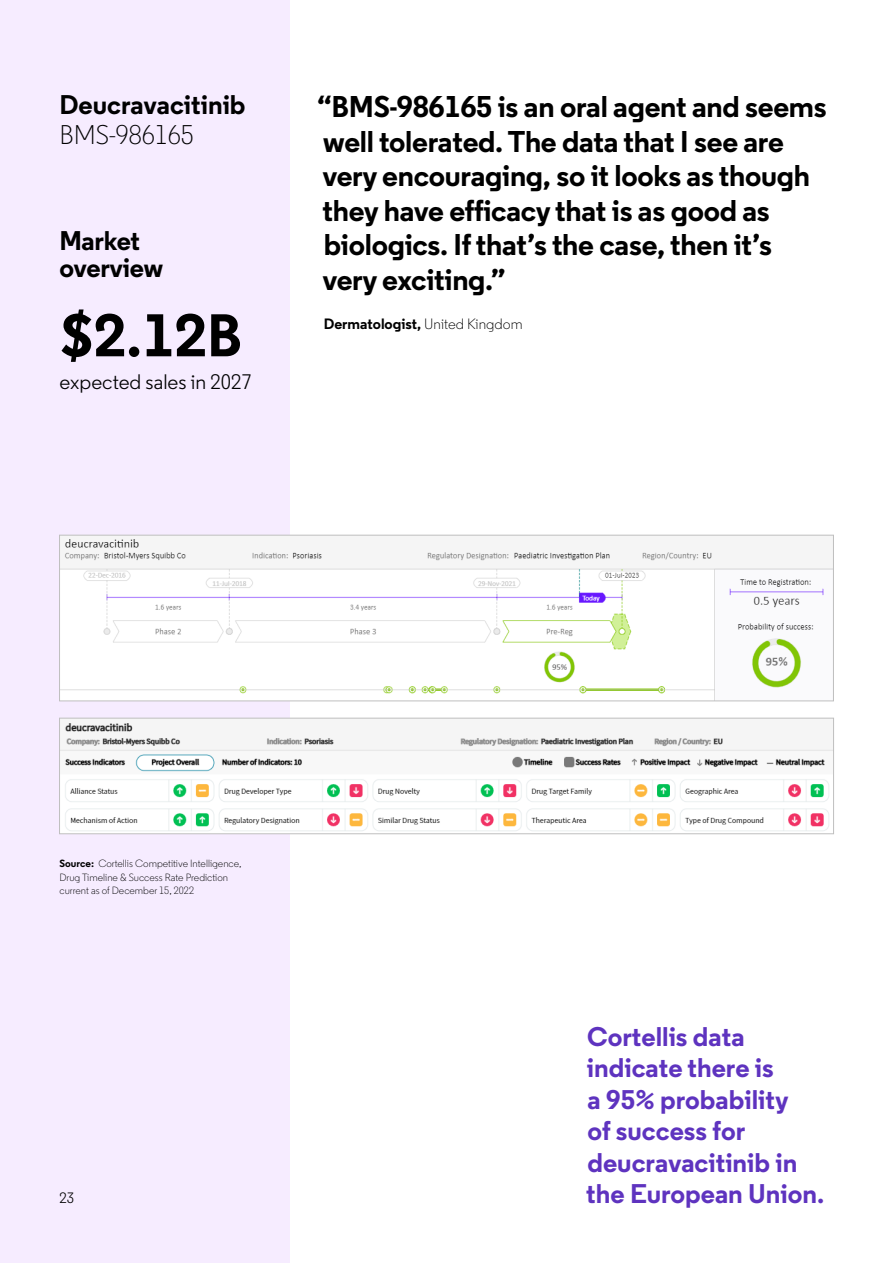
<style>
.page{position:relative;width:893px;height:1263px;background:#fff}
.page>*{position:absolute;margin:0;border:0;box-sizing:border-box;transform-origin:0 0}
.Intro_bold_10_13pt{font:700 60px "Regular Clarivate";color:#000}
.Market_Quote_20_23pt{font:700 30px/34.5px "Regular Clarivate";letter-spacing:-.01em;color:#000}
.Purple_Quote_18_22{font:700 27px/31.5px "Regular Clarivate";color:#5e33bf}
.Drug_name_15_16pt{font:700 27px/30px "Regular Clarivate";color:#000}
.Headline_18_18pt_SPA{font:700 27px/27px "Regular Clarivate";letter-spacing:-.01em;color:#000}
.Sub_line_regular_14{font:21px "Regular Clarivate";color:#000}
.body_copy_10_13pt_SP{font:700 15px "Regular Clarivate";color:#000}
.Page_Number___10-13{font:15px "Regular Clarivate";color:#000}
.Table_footer{font:300 10.5px/13.5px "Regular Clarivate";color:#000}
.s1{font-weight:300}
.s2{font-weight:700}
</style>
<div class="page">
<div style="left:0;top:0;width:289px;height:1263px;background:#f6ecff"></div>
<img style="left:61px;top:539px;width:771px;height:160px">
<div style="left:59px;top:535px;width:775px;height:166px;border:1px solid #bfbfbf"></div>
<img style="left:61px;top:723px;width:771px;height:109px">
<div style="left:59px;top:718px;width:775px;height:116px;border:1px solid #bfbfbf"></div>
<p class="Drug_name_15_16pt" style="left:60px;top:89px;width:188px">Deucravacitinib<br><span class="s1">BMS-986165</span></p>
<p class="Market_Quote_20_23pt" style="left:317px;top:89px;width:511px">“BMS-986165 is an oral agent and seems well tolerated. The data that I see are very encouraging, so it looks as though they have efficacy that is as good as biologics. If that’s the case, then it’s very exciting.”</p>
<p class="body_copy_10_13pt_SP" style="left:324px;top:313px;width:200px">Dermatologist, <span class="s1">United Kingdom</span></p>
<p class="Headline_18_18pt_SPA" style="left:60px;top:226px;width:105px">Market overview</p>
<p class="Intro_bold_10_13pt" style="left:60px;top:296px;width:184px">$2.12B</p>
<p class="Sub_line_regular_14" style="left:60px;top:368px;width:194px">expected sales in 2027</p>
<p class="Table_footer" style="left:60px;top:857px;width:184px"><span class="s2">Source:</span> Cortellis Competitive Intelligence,<br>Drug Timeline &amp; Success Rate Prediction current as of December 15, 2022</p>
<p class="Page_Number___10-13" style="left:60px;top:1189px;width:16px">23</p>
<p class="Purple_Quote_18_22" style="left:586px;top:1020px;width:239px">Cortellis data indicate there is<br>a 95% probability<br>of success for deucravacitinib in the European Union.</p>
</div>
